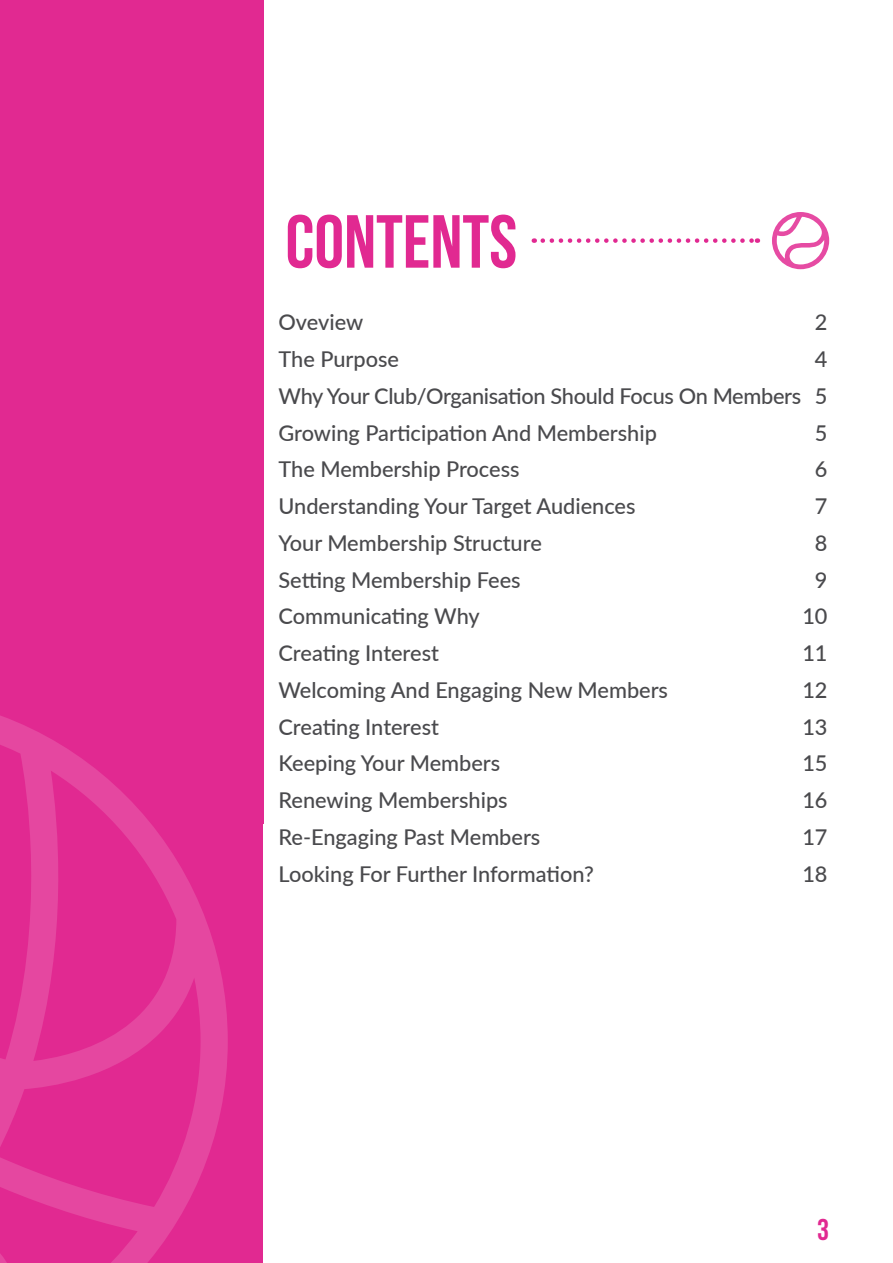
<style>
.page{position:relative;width:893px;height:1263px;background:#fff}
.page>*{position:absolute;margin:0;border:0;box-sizing:border-box;transform-origin:0 0}
.t1{font:75px "Bebas Neue";color:#e12991}
.t2{font:30px "Bebas Neue";color:#e12991}
.t3{font:500 21.75px/36.8px "Lato";color:#4a4a4d;text-align:justify}
</style>
<div class="page">
<div style="left:0;top:0;width:263px;height:1263px;background:#e12991"></div>
<svg style="left:0;top:715px;width:228px;height:548px"></svg>
<svg style="left:543px;top:238px;width:215px;height:5px"></svg>
<svg style="left:772px;top:212px;width:57px;height:57px"></svg>
<h1 class="t1" style="left:285px;top:201px;width:233px">CONTENTS</h1>
<p class="t3" style="left:279px;top:303px;width:86px">Oveview</p>
<p class="t3" style="left:815px;top:303px;width:14px">2</p>
<p class="t3" style="left:279px;top:340px;width:122px">The Purpose</p>
<p class="t3" style="left:279px;top:340px;width:550px;text-indent:536px">4<br>Why Your Club/Organisation Should Focus On Members 5<br>Growing Participation And Membership</p>
<p class="t3" style="left:815px;top:413px;width:14px">5</p>
<p class="t3" style="left:279px;top:450px;width:243px">The Membership Process</p>
<p class="t3" style="left:815px;top:450px;width:14px">6</p>
<p class="t3" style="left:279px;top:487px;width:359px">Understanding Your Target Audiences</p>
<p class="t3" style="left:815px;top:487px;width:14px">7</p>
<p class="t3" style="left:279px;top:524px;width:265px">Your Membership Structure</p>
<p class="t3" style="left:815px;top:524px;width:14px">8</p>
<p class="t3" style="left:279px;top:560px;width:244px">Setting Membership Fees</p>
<p class="t3" style="left:815px;top:560px;width:14px">9</p>
<p class="t3" style="left:279px;top:597px;width:203px">Communicating Why</p>
<p class="t3" style="left:802px;top:597px;width:27px">10</p>
<p class="t3" style="left:279px;top:634px;width:162px">Creating Interest</p>
<p class="t3" style="left:802px;top:634px;width:27px">11</p>
<p class="t3" style="left:279px;top:671px;width:391px">Welcoming And Engaging New Members</p>
<p class="t3" style="left:802px;top:671px;width:27px">12</p>
<p class="t3" style="left:279px;top:707px;width:162px">Creating Interest</p>
<p class="t3" style="left:802px;top:707px;width:27px">13</p>
<p class="t3" style="left:279px;top:744px;width:223px">Keeping Your Members</p>
<p class="t3" style="left:802px;top:744px;width:27px">15</p>
<p class="t3" style="left:279px;top:781px;width:231px">Renewing Memberships</p>
<p class="t3" style="left:802px;top:781px;width:27px">16</p>
<p class="t3" style="left:279px;top:818px;width:263px">Re-Engaging Past Members</p>
<p class="t3" style="left:802px;top:818px;width:27px">17</p>
<p class="t3" style="left:279px;top:854px;width:317px">Looking For Further Information?</p>
<p class="t3" style="left:802px;top:854px;width:27px">18</p>
<h2 class="t2" style="left:817px;top:1214px;width:13px">3</h2>
</div>
